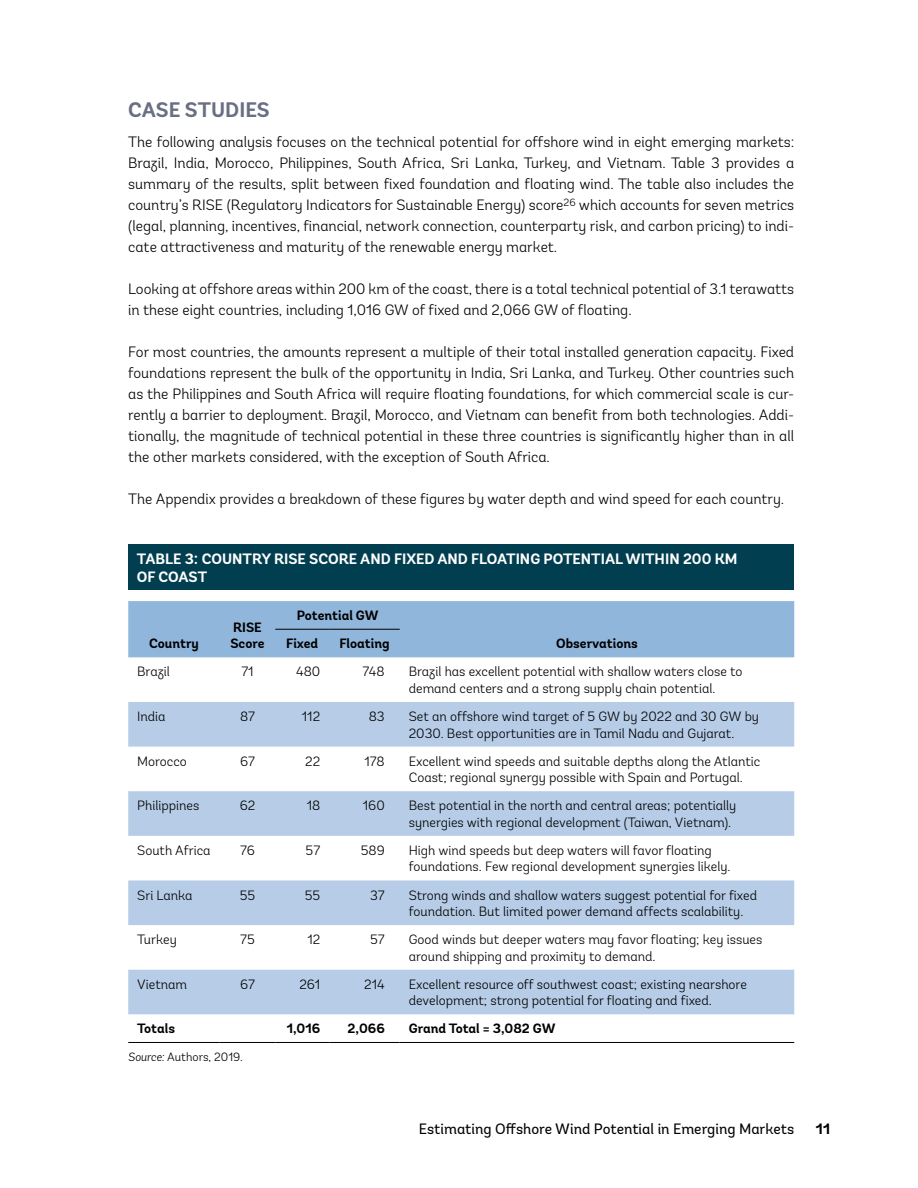
<style>
.page{position:relative;width:918px;height:1188px;background:#fff}
.page>*{position:absolute;margin:0;border:0;box-sizing:border-box;transform-origin:0 0}
.t1{font:700 21px "Andes";color:#696f82}
.t2{font:300 15px/21px "Andes";color:#000;text-align:justify}
.t3{font:700 15px/18px "Andes";color:#fff}
.t4{font:15px "Andes";color:#000}
.t5{font:700 15px "Andes";color:#000}
.t6{font:300 13.5px/16.5px "Andes";color:#000}
.t7{font:700 13.5px/16.5px "Andes";color:#000}
.t8{font:300 12px "Andes";color:#000}
.s1{font-style:italic}
</style>
<div class="page">
<div style="left:128px;top:544px;width:666px;height:45px;background:#003e50"></div>
<div style="left:128px;top:601px;width:666px;height:56px;background:#90b6dc"></div>
<svg style="left:128px;top:702px;width:666px;height:312px;fill:#b7cde7"></svg>
<hr style="left:275px;top:629px;width:54px;height:1px;background:#000">
<hr style="left:329px;top:629px;width:71px;height:1px;background:#000">
<hr style="left:128px;top:1042px;width:92px;height:1px;background:#000">
<hr style="left:220px;top:1042px;width:55px;height:1px;background:#000">
<hr style="left:275px;top:1042px;width:54px;height:1px;background:#000">
<hr style="left:329px;top:1042px;width:71px;height:1px;background:#000">
<hr style="left:400px;top:1042px;width:394px;height:1px;background:#000">
<h1 class="t1" style="left:128px;top:97px;width:143px">CASE STUDIES</h1>
<p class="t2" style="left:128px;top:131px;width:668px">The following analysis focuses on the technical potential for offshore wind in eight emerging markets:<br>Brazil, India, Morocco, Philippines, South Africa, Sri Lanka, Turkey, and Vietnam. Table 3 provides a summary of the results, split between fixed foundation and floating wind. The table also includes the country’s RISE (Regulatory Indicators for Sustainable Energy) score<sup>26</sup> which accounts for seven metrics (legal, planning, incentives, financial, network connection, counterparty risk, and carbon pricing) to indi&shy;cate attractiveness and maturity of the renewable energy market.</p>
<p class="t2" style="left:128px;top:278px;width:667px">Looking at offshore areas within 200 km of the coast, there is a total technical potential of 3.1 terawatts in these eight countries, including 1,016 GW of fixed and 2,066 GW of floating.</p>
<p class="t2" style="left:128px;top:341px;width:668px">For most countries, the amounts represent a multiple of their total installed generation capacity. Fixed foundations represent the bulk of the opportunity in India, Sri Lanka, and Turkey. Other countries such as the Philippines and South Africa will require floating foundations, for which commercial scale is cur&shy;rently a barrier to deployment. Brazil, Morocco, and Vietnam can benefit from both technologies. Addi&shy;tionally, the magnitude of technical potential in these three countries is significantly higher than in all the other markets considered, with the exception of South Africa.</p>
<p class="t2" style="left:128px;top:488px;width:657px">The Appendix provides a breakdown of these figures by water depth and wind speed for each country.</p>
<p class="t3" style="left:137px;top:550px;width:602px">TABLE 3: COUNTRY RISE SCORE AND FIXED AND FLOATING POTENTIAL WITHIN 200 KM<br>OF COAST</p>
<p class="t7" style="left:149px;top:636px;width:51px">Country</p>
<p class="t7" style="left:230px;top:619px;width:36px">RISE<br>Score</p>
<p class="t7" style="left:286px;top:602px;width:94px;line-height:28px;text-indent:11px">Potential GW<br>Fixed</p>
<p class="t7" style="left:339px;top:636px;width:52px">Floating</p>
<p class="t7" style="left:556px;top:636px;width:83px">Observations</p>
<p class="t6" style="left:137px;top:664px;width:34px">Brazil</p>
<p class="t6" style="left:241px;top:664px;width:14px">71</p>
<p class="t6" style="left:296px;top:664px;width:26px">480</p>
<p class="t6" style="left:363px;top:664px;width:24px">748</p>
<p class="t6" style="left:409px;top:664px;width:335px">Brazil has excellent potential with shallow waters close to demand centers and a strong supply chain potential.</p>
<p class="t6" style="left:137px;top:708px;width:30px">India</p>
<p class="t6" style="left:240px;top:708px;width:16px">87</p>
<p class="t6" style="left:302px;top:708px;width:20px">112</p>
<p class="t6" style="left:369px;top:708px;width:17px">83</p>
<p class="t6" style="left:409px;top:708px;width:352px">Set an offshore wind target of 5 GW by 2022 and 30 GW by<br>2030. Best opportunities are in Tamil Nadu and Gujarat.</p>
<p class="t6" style="left:137px;top:753px;width:51px">Morocco</p>
<p class="t6" style="left:240px;top:753px;width:16px">67</p>
<p class="t6" style="left:305px;top:753px;width:17px">22</p>
<p class="t6" style="left:364px;top:753px;width:22px">178</p>
<p class="t6" style="left:409px;top:753px;width:353px">Excellent wind speeds and suitable depths along the Atlantic<br>Coast; regional synergy possible with Spain and Portugal.</p>
<p class="t6" style="left:137px;top:797px;width:64px">Philippines</p>
<p class="t6" style="left:240px;top:797px;width:17px">62</p>
<p class="t6" style="left:307px;top:797px;width:15px">18</p>
<p class="t6" style="left:363px;top:797px;width:23px">160</p>
<p class="t6" style="left:409px;top:797px;width:329px">Best potential in the north and central areas; potentially synergies with regional development (Taiwan, Vietnam).</p>
<p class="t6" style="left:137px;top:842px;width:75px">South Africa</p>
<p class="t6" style="left:240px;top:842px;width:16px">76</p>
<p class="t6" style="left:306px;top:842px;width:16px">57</p>
<p class="t6" style="left:361px;top:842px;width:25px">589</p>
<p class="t6" style="left:409px;top:842px;width:323px">High wind speeds but deep waters will favor floating foundations. Few regional development synergies likely.</p>
<p class="t6" style="left:137px;top:887px;width:57px">Sri Lanka</p>
<p class="t6" style="left:240px;top:887px;width:17px">55</p>
<p class="t6" style="left:305px;top:887px;width:17px">55</p>
<p class="t6" style="left:370px;top:887px;width:16px">37</p>
<p class="t6" style="left:409px;top:887px;width:350px">Strong winds and shallow waters suggest potential for fixed foundation. But limited power demand affects scalability.</p>
<p class="t6" style="left:137px;top:931px;width:41px">Turkey</p>
<p class="t6" style="left:240px;top:931px;width:16px">75</p>
<p class="t6" style="left:307px;top:931px;width:14px">12</p>
<p class="t6" style="left:370px;top:931px;width:16px">57</p>
<p class="t6" style="left:409px;top:931px;width:355px">Good winds but deeper waters may favor floating; key issues around shipping and proximity to demand.</p>
<p class="t6" style="left:137px;top:976px;width:51px">Vietnam</p>
<p class="t6" style="left:240px;top:976px;width:16px">67</p>
<p class="t6" style="left:299px;top:976px;width:22px">261</p>
<p class="t6" style="left:364px;top:976px;width:22px">214</p>
<p class="t6" style="left:409px;top:976px;width:340px">Excellent resource off southwest coast; existing nearshore development; strong potential for floating and fixed.</p>
<p class="t7" style="left:137px;top:1021px;width:39px">Totals</p>
<p class="t7" style="left:287px;top:1021px;width:35px">1,016</p>
<p class="t7" style="left:348px;top:1021px;width:39px">2,066</p>
<p class="t7" style="left:409px;top:1021px;width:148px">Grand Total = 3,082 GW</p>
<p class="t8" style="left:128px;top:1050px;width:116px"><span class="s1">Source:</span> Authors, 2019.</p>
<p class="t4" style="left:419px;top:1120px;width:377px">Estimating Offshore Wind Potential in Emerging Markets</p>
<p class="t5" style="left:816px;top:1119px;width:16px">11</p>
</div>
